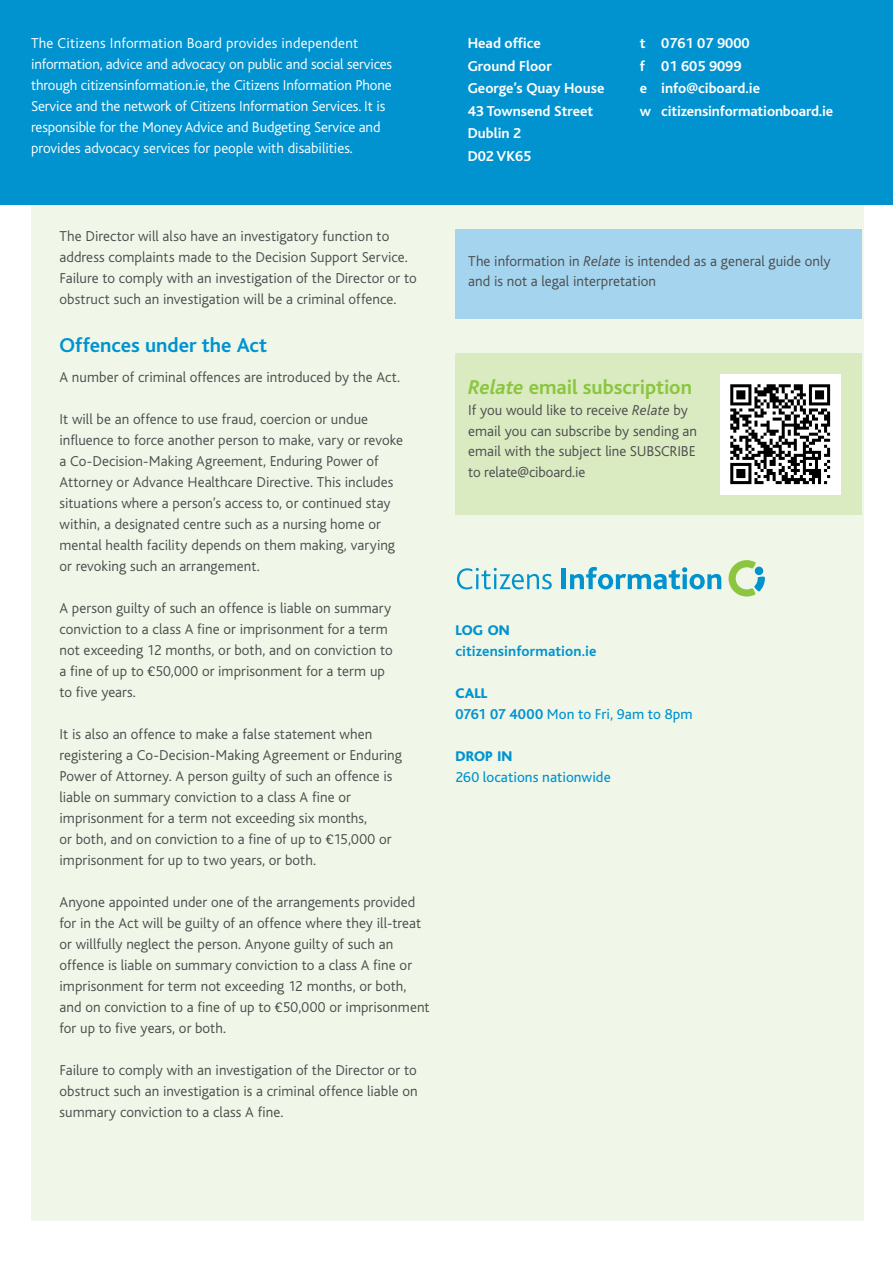
<style>
.page{position:relative;width:893px;height:1263px;background:#fff}
.page>*{position:absolute;margin:0;border:0;box-sizing:border-box;transform-origin:0 0}
.Body_Copy{font:700 21px "Bliss";color:#8bc63e}
.Subheadline{font:700 21px "Bliss";color:#0093d0}
.Body_Copy-2{font:300 15px/21px "Bliss";letter-spacing:.005em;color:#4b4c4d}
.copy_top_back_page{font:300 15px "Bliss";letter-spacing:-.01em;color:#fff}
.Address_top_back_pag{font:700 15px/22.5px "Bliss";color:#fff}
.Blue_all_caps_subhea{font:15px "Bliss";letter-spacing:.005em;color:#0093d0}
.Blue_all_caps_subhea-2{font:300 15px "Bliss";letter-spacing:.015em;color:#fff}
.Blue_all_caps_subhea-3{font:700 15px "Bliss";letter-spacing:.005em;color:#0093d0}
.Blue_all_caps_subhea-4{font:800 14.7px "Bliss";letter-spacing:.005em;color:#0093d0}
.s1{font-family:"FS Lola";font-weight:400}
.s2{font-style:italic}
.s3{font-weight:700}
</style>
<div class="page">
<div style="left:31px;top:176px;width:832px;height:1045px;background:#f1f7e8"></div>
<div style="left:0;top:0;width:893px;height:204px;background:#0093d0"></div>
<div style="left:455px;top:353px;width:406px;height:161px;background:#daeac1"></div>
<div style="left:455px;top:230px;width:406px;height:89px;background:#a5d4ee"></div>
<img style="left:720px;top:374px;width:121px;height:121px">
<svg style="left:728px;top:560px;width:37px;height:36px"></svg>
<svg style="left:457px;top:568px;width:95px;height:21px"></svg>
<hr style="left:562px;top:568px;width:4px;height:21px;background:#0093d0">
<svg style="left:570px;top:567px;width:151px;height:22px"></svg>
<p class="Blue_all_caps_subhea-2" style="left:31px;top:36px;width:329px">The Citizens Information Board provides independent</p>
<p class="copy_top_back_page" style="left:31px;top:57px;width:362px">information, advice and advocacy on public and social services</p>
<p class="copy_top_back_page" style="left:31px;top:78px;width:362px">through citizensinformation.ie, the Citizens Information Phone</p>
<p class="copy_top_back_page" style="left:31px;top:99px;width:356px">Service and the network of Citizens Information Services. It is</p>
<p class="copy_top_back_page" style="left:31px;top:120px;width:351px">responsible for the Money Advice and Budgeting Service and</p>
<p class="copy_top_back_page" style="left:31px;top:141px;width:323px">provides advocacy services for people with disabilities.</p>
<p class="Address_top_back_pag" style="left:468px;top:33px;width:75px">Head office</p>
<p class="Address_top_back_pag" style="left:468px;top:55px;width:86px">Ground Floor</p>
<p class="Address_top_back_pag" style="left:468px;top:78px;width:138px">George’s Quay House</p>
<p class="Address_top_back_pag" style="left:468px;top:100px;width:127px">43 Townsend Street</p>
<p class="Address_top_back_pag" style="left:468px;top:123px;width:65px">Dublin 2<br>D02 VK65</p>
<p class="Address_top_back_pag" style="left:640px;top:33px;width:111px">t 0761 07 9000</p>
<p class="Address_top_back_pag" style="left:640px;top:55px;width:103px">f 01 605 9099</p>
<p class="Address_top_back_pag" style="left:640px;top:78px;width:122px">e info@ciboard.ie</p>
<p class="Address_top_back_pag" style="left:640px;top:100px;width:195px">w citizensinformationboard.ie</p>
<p class="Body_Copy-2" style="left:60px;top:226px;width:359px">The Director will also have an investigatory function to address complaints made to the Decision Support Service.<br>Failure to comply with an investigation of the Director or to obstruct such an investigation will be a criminal offence.</p>
<p class="Subheadline" style="left:60px;top:334px;width:209px">Offences under the Act</p>
<p class="Body_Copy-2" style="left:60px;top:367px;width:342px">A number of criminal offences are introduced by the Act.</p>
<p class="Body_Copy-2" style="left:60px;top:409px;width:345px">It will be an offence to use fraud, coercion or undue influence to force another person to make, vary or revoke a Co-Decision-Making Agreement, Enduring Power of Attorney or Advance Healthcare Directive. This includes situations where a person’s access to, or continued stay within, a designated centre such as a nursing home or mental health facility depends on them making, varying or revoking such an arrangement.</p>
<p class="Body_Copy-2" style="left:60px;top:598px;width:335px">A person guilty of such an offence is liable on summary conviction to a class A fine or imprisonment for a term not exceeding 12 months, or both, and on conviction to a fine of up to <span class="s1">€</span>50,000 or imprisonment for a term up to five years.</p>
<p class="Body_Copy-2" style="left:60px;top:724px;width:344px">It is also an offence to make a false statement when registering a Co-Decision-Making Agreement or Enduring Power of Attorney. A person guilty of such an offence is liable on summary conviction to a class A fine or imprisonment for a term not exceeding six months,<br>or both, and on conviction to a fine of up to <span class="s1">€</span>15,000 or imprisonment for up to two years, or both.</p>
<p class="Body_Copy-2" style="left:60px;top:892px;width:372px">Anyone appointed under one of the arrangements provided for in the Act will be guilty of an offence where they ill-treat or willfully neglect the person. Anyone guilty of such an offence is liable on summary conviction to a class A fine or imprisonment for term not exceeding 12 months, or both, and on conviction to a fine of up to <span class="s1">€</span>50,000 or imprisonment for up to five years, or both.</p>
<p class="Body_Copy-2" style="left:60px;top:1060px;width:360px;text-align:justify">Failure to comply with an investigation of the Director or to obstruct such an investigation is a criminal offence liable on summary conviction to a class A fine.</p>
<p class="Body_Copy-2" style="left:468px;top:251px;width:364px;line-height:20.2px">The information in <span class="s2">Relate</span> is intended as a general guide only and is not a legal interpretation</p>
<p class="Body_Copy" style="left:468px;top:376px;width:225px"><span class="s2">Relate</span> email subscription</p>
<p class="Body_Copy-2" style="left:468px;top:400px;width:230px;line-height:20.5px">If you would like to receive <span class="s2">Relate</span> by email you can subscribe by sending an email with the subject line SUBSCRIBE to relate@ciboard.ie</p>
<p class="Blue_all_caps_subhea-4" style="left:455px;top:623px;width:56px">LOG ON</p>
<p class="Blue_all_caps_subhea-3" style="left:455px;top:644px;width:143px">citizensinformation.ie</p>
<p class="Blue_all_caps_subhea-4" style="left:455px;top:686px;width:33px">CALL</p>
<p class="Blue_all_caps_subhea" style="left:455px;top:707px;width:239px"><span class="s3">0761 07 4000</span> Mon to Fri, 9am to 8pm</p>
<p class="Blue_all_caps_subhea-4" style="left:455px;top:749px;width:58px">DROP IN</p>
<p class="Blue_all_caps_subhea" style="left:455px;top:770px;width:157px">260 locations nationwide</p>
</div>
